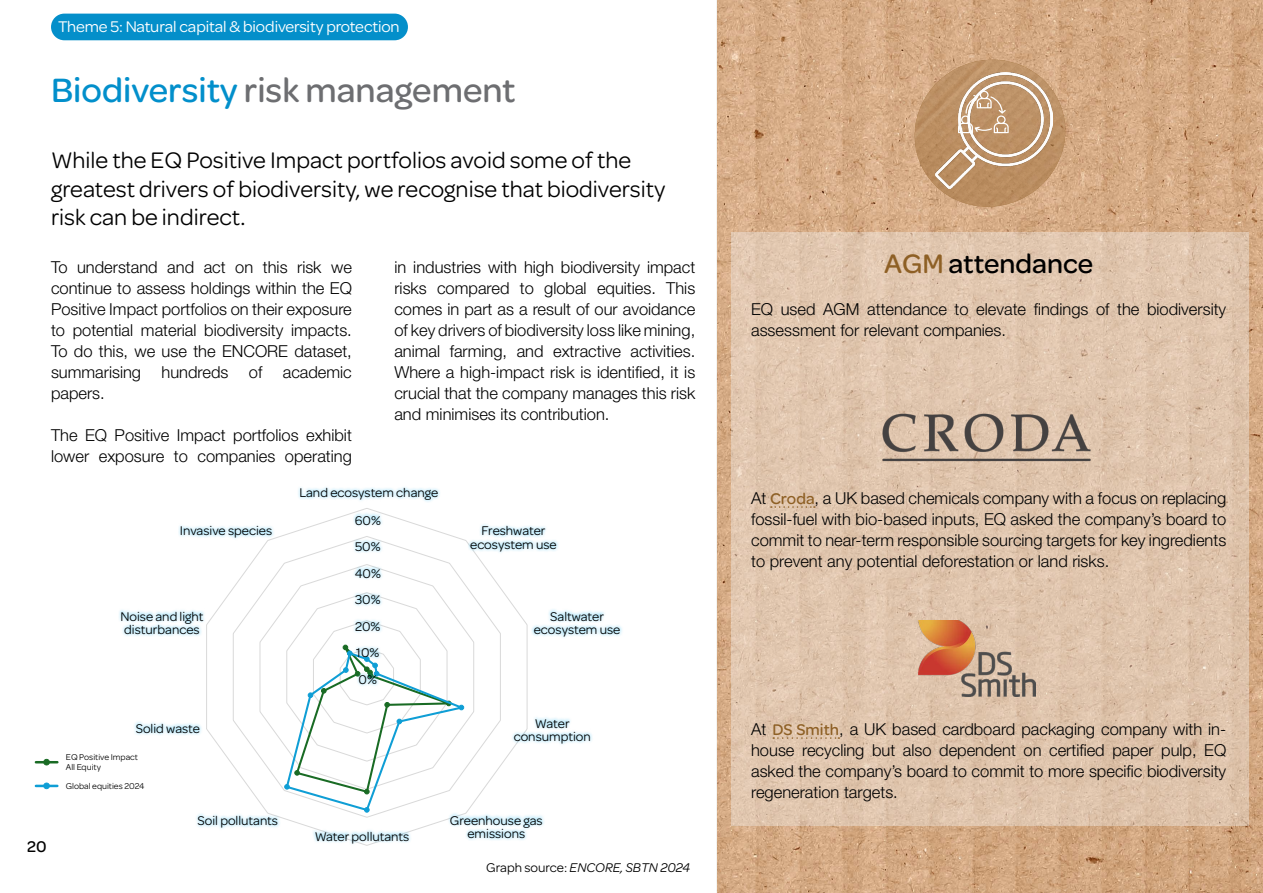
<style>
.page{position:relative;width:1263px;height:893px;background:#fff}
.page>*{position:absolute;margin:0;border:0;box-sizing:border-box;transform-origin:0 0}
.t1{font:500 36px "Omnes";color:#6d6e71}
.t2{font:500 28.5px "Omnes";color:#000}
.t3{font:24px/28.5px "Omnes";color:#000}
.t4{font:300 16.5px/21px "Helvetica Neue LT Std";color:#000;text-align:justify}
.t5{font:16.5px "Omnes VF";letter-spacing:-.005em;color:#fff}
.t6{font:500 16.5px "Omnes";color:#000}
.t7{font:13.5px/26.5px "Omnes";color:#000;text-align:center}
.t8{font:italic 13.5px "Omnes";color:#000}
.t9{font:12.3px/23.7px "Omnes";letter-spacing:-.005em;color:#000}
.t10{font:9px/10.1px "Omnes";color:#000}
.s1{color:#028fcb}
.s2{font-style:normal}
.s3{color:#8e6025}
.s4{font-family:"Omnes";font-weight:500;color:#8e6025}
</style>
<div class="page">
<img style="left:717px;top:0;width:546px;height:893px">
<svg style="left:731px;top:232px;width:517px;height:594px;background:#dfc4ad"></svg>
<svg style="left:771px;top:506px;width:44px;height:2px"></svg>
<svg style="left:773px;top:737px;width:66px;height:2px"></svg>
<img style="left:851px;top:401px;width:263px;height:69px">
<img style="left:918px;top:620px;width:117px;height:77px">
<svg style="left:904px;top:49px;width:172px;height:168px;background:#c9a17b"></svg>
<hr style="left:36px;top:761px;width:21px;height:2px;background:#196b24">
<div style="left:43px;top:759px;width:7px;height:6px;border:1px solid #196b24;border-radius:50%"></div>
<hr style="left:36px;top:785px;width:21px;height:2px;background:#0f9ed5">
<div style="left:43px;top:783px;width:7px;height:6px;border:1px solid #0f9ed5;border-radius:50%"></div>
<div style="left:51px;top:14px;width:357px;height:26px;background:#048fca;border-radius:13px"></div>
<svg style="left:206px;top:508px;width:322px;height:323px"></svg>
<svg style="left:284px;top:644px;width:184px;height:168px"></svg>
<div style="left:352px;top:512px;width:32px;height:175px;background:#00aeef;opacity:.65"></div>
<div style="left:312px;top:828px;width:100px;height:19px;background:#00aeef;opacity:.65"></div>
<div style="left:195px;top:812px;width:86px;height:19px;background:#00aeef;opacity:.65"></div>
<div style="left:447px;top:812px;width:98px;height:30px;background:#00aeef;opacity:.65"></div>
<div style="left:511px;top:715px;width:82px;height:32px;background:#00aeef;opacity:.65"></div>
<div style="left:133px;top:720px;width:70px;height:16px;background:#00aeef;opacity:.65"></div>
<div style="left:118px;top:608px;width:88px;height:29px;background:#00aeef;opacity:.65"></div>
<div style="left:531px;top:608px;width:93px;height:32px;background:#00aeef;opacity:.65"></div>
<div style="left:467px;top:523px;width:93px;height:32px;background:#00aeef;opacity:.65"></div>
<div style="left:178px;top:523px;width:97px;height:18px;background:#00aeef;opacity:.65"></div>
<div style="left:297px;top:485px;width:144px;height:19px;background:#00aeef;opacity:.65"></div>
<p class="t5" style="left:58px;top:15px;width:343px">Theme 5: Natural capital &amp; biodiversity protection</p>
<h1 class="t1" style="left:51px;top:65px;width:466px"><span class="s1">Biodiversity</span> risk management</h1>
<h3 class="t3" style="left:51px;top:144px;width:616px">While the EQ Positive Impact portfolios avoid some of the greatest drivers of biodiversity, we recognise that biodiversity risk can be indirect.</h3>
<p class="t4" style="left:51px;top:256px;width:302px">To understand and act on this risk we continue to assess holdings within the EQ Positive Impact portfolios on their exposure to potential material biodiversity impacts.<br>To do this, we use the ENCORE dataset, summarising hundreds of academic papers.</p>
<p class="t4" style="left:51px;top:424px;width:302px">The EQ Positive Impact portfolios exhibit lower exposure to companies operating</p>
<p class="t4" style="left:394px;top:256px;width:302px">in industries with high biodiversity impact risks compared to global equities. This comes in part as a result of our avoidance of key drivers of biodiversity loss like mining, animal farming, and extractive activities.<br>Where a high-impact risk is identified, it is crucial that the company manages this risk and minimises its contribution.</p>
<p class="t7" style="left:299px;top:479px;width:140px">Land ecosystem change</p>
<p class="t7" style="left:355px;top:506px;width:28px;text-align:justify">60% 50% 40% 30% 20% 10% 0%</p>
<p class="t7" style="left:180px;top:517px;width:94px">Invasive species</p>
<p class="t7" style="left:470px;top:523px;width:88px;line-height:13.5px">Freshwater ecosystem use</p>
<p class="t7" style="left:120px;top:609px;width:85px;line-height:13.5px;text-align:left">Noise and light disturbances</p>
<p class="t7" style="left:534px;top:609px;width:88px;line-height:13.5px">Saltwater ecosystem use</p>
<p class="t6" style="left:27px;top:835px;width:21px">20</p>
<p class="t7" style="left:136px;top:714px;width:66px">Solid waste</p>
<p class="t10" style="left:66px;top:751px;width:74px">EQ Positive Impact<br>All Equity</p>
<p class="t10" style="left:66px;top:781px;width:80px">Global equities 2024</p>
<p class="t9" style="left:60px;top:749px;width:108px">PIP All Equity 2024<br>Global Equities 2024</p>
<p class="t7" style="left:514px;top:716px;width:79px;line-height:13.5px">Water consumption</p>
<p class="t7" style="left:198px;top:806px;width:82px">Soil pollutants</p>
<p class="t7" style="left:450px;top:813px;width:94px;line-height:13.5px">Greenhouse gas emissions</p>
<p class="t7" style="left:315px;top:822px;width:96px">Water pollutants</p>
<p class="t8" style="left:486px;top:858px;width:205px"><span class="s2">Graph source:</span> ENCORE, SBTN 2024</p>
<h2 class="t2" style="left:884px;top:244px;width:210px"><span class="s3">AGM</span> attendance</h2>
<p class="t4" style="left:751px;top:298px;width:477px">EQ used AGM attendance to elevate findings of the biodiversity assessment for relevant companies.</p>
<p class="t4" style="left:751px;top:487px;width:477px">At <span class="s4">Croda</span>, a UK based chemicals company with a focus on replacing fossil-fuel with bio-based inputs, EQ asked the company’s board to commit to near-term responsible sourcing targets for key ingredients to prevent any potential deforestation or land risks.</p>
<p class="t4" style="left:751px;top:718px;width:477px">At <span class="s4">DS Smith</span>, a UK based cardboard packaging company with in&shy;house recycling but also dependent on certified paper pulp, EQ asked the company’s board to commit to more specific biodiversity regeneration targets.</p>
</div>
